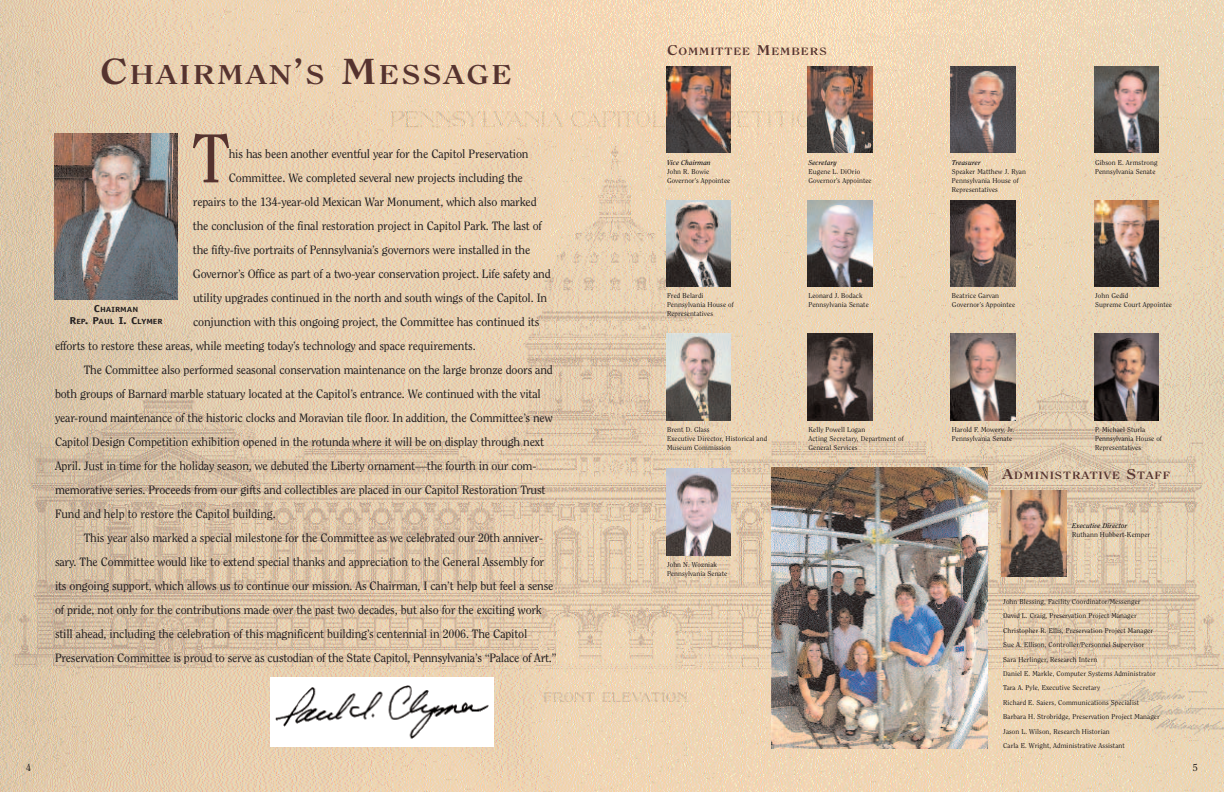
<style>
.page{position:relative;width:1224px;height:792px;background:#fff}
.page>*{position:absolute;margin:0;border:0;box-sizing:border-box;transform-origin:0 0}
.t1{font:68.5px "Clearface";color:#55332f}
.t2{font:700 27px "Clearface";letter-spacing:.065em;color:#55332f;scale:1.25 1}
.t3{font:12px "Clearface";letter-spacing:-.015em;color:#231f20}
.t4{font:700 10.5px "Clearface";letter-spacing:.065em;color:#55332f;scale:1.25 1}
.t5{font:10px "Clearface";color:#231f20}
.t6{font:700 7.5px/12px "Officina Sans";color:#231f20;text-align:center;scale:1.25 1}
.t7{font:7px/9px "Clearface";letter-spacing:.01em;color:#231f20}
.t8{font:italic 700 7px "Clearface";letter-spacing:.01em;color:#231f20}
.s1{font-size:36px}
.s2{font-size:10px}
.s3{font-size:14px}
</style>
<div class="page">
<img style="left:0;top:0;width:1224px;height:792px">
<img style="left:772px;top:467px;width:216px;height:282px">
<img style="left:1002px;top:490px;width:64px;height:87px">
<img style="left:666px;top:67px;width:65px;height:86px">
<img style="left:807px;top:67px;width:65px;height:86px">
<img style="left:951px;top:67px;width:65px;height:86px">
<img style="left:666px;top:200px;width:65px;height:87px">
<img style="left:1094px;top:67px;width:65px;height:86px">
<img style="left:807px;top:200px;width:65px;height:87px">
<img style="left:951px;top:200px;width:65px;height:87px">
<img style="left:1094px;top:200px;width:65px;height:87px">
<img style="left:1094px;top:334px;width:65px;height:86px">
<img style="left:951px;top:334px;width:65px;height:86px">
<img style="left:807px;top:334px;width:65px;height:87px">
<img style="left:666px;top:334px;width:65px;height:87px">
<img style="left:666px;top:469px;width:65px;height:87px">
<img style="left:271px;top:678px;width:223px;height:69px">
<img style="left:54px;top:133px;width:124px;height:167px">
<h2 class="t2" style="left:100px;top:64px;width:331px"><span class="s1">C</span>HAIRMAN<span class="s1">’</span>S <span class="s1">M</span>ESSAGE</h2>
<h1 class="t1" style="left:192px;top:131px;width:40px">T</h1>
<p class="t3" style="left:229px;top:149px;width:301px">his has been another eventful year for the Capitol Preservation</p>
<p class="t3" style="left:229px;top:173px;width:296px">Committee. We completed several new projects including the</p>
<p class="t3" style="left:193px;top:197px;width:345px">repairs to the 134-year-old Mexican War Monument, which also marked</p>
<p class="t3" style="left:193px;top:221px;width:351px">the conclusion of the final restoration project in Capitol Park. The last of</p>
<p class="t3" style="left:193px;top:245px;width:339px">the fifty-five portraits of Pennsylvania’s governors were installed in the</p>
<p class="t3" style="left:193px;top:269px;width:359px">Governor’s Office as part of a two-year conservation project. Life safety and</p>
<p class="t3" style="left:193px;top:293px;width:356px">utility upgrades continued in the north and south wings of the Capitol. In</p>
<p class="t3" style="left:193px;top:317px;width:348px">conjunction with this ongoing project, the Committee has continued its</p>
<p class="t3" style="left:55px;top:341px;width:422px">efforts to restore these areas, while meeting today’s technology and space requirements.</p>
<p class="t3" style="left:84px;top:365px;width:471px">The Committee also performed seasonal conservation maintenance on the large bronze doors and</p>
<p class="t3" style="left:55px;top:389px;width:487px">both groups of Barnard marble statuary located at the Capitol’s entrance. We continued with the vital</p>
<p class="t3" style="left:55px;top:413px;width:499px">year-round maintenance of the historic clocks and Moravian tile floor. In addition, the Committee’s new</p>
<p class="t3" style="left:55px;top:437px;width:491px">Capitol Design Competition exhibition opened in the rotunda where it will be on display through next</p>
<p class="t3" style="left:55px;top:461px;width:483px">April. Just in time for the holiday season, we debuted the Liberty ornament—the fourth in our com-</p>
<p class="t3" style="left:55px;top:485px;width:492px">memorative series. Proceeds from our gifts and collectibles are placed in our Capitol Restoration Trust</p>
<p class="t3" style="left:55px;top:509px;width:222px">Fund and help to restore the Capitol building.</p>
<p class="t3" style="left:84px;top:533px;width:461px">This year also marked a special milestone for the Committee as we celebrated our 20th anniver-</p>
<p class="t3" style="left:55px;top:557px;width:491px">sary. The Committee would like to extend special thanks and appreciation to the General Assembly for</p>
<p class="t3" style="left:55px;top:581px;width:500px">its ongoing support, which allows us to continue our mission. As Chairman, I can’t help but feel a sense</p>
<p class="t3" style="left:55px;top:605px;width:488px">of pride, not only for the contributions made over the past two decades, but also for the exciting work</p>
<p class="t3" style="left:55px;top:629px;width:474px">still ahead, including the celebration of this magnificent building’s centennial in 2006. The Capitol</p>
<p class="t3" style="left:55px;top:653px;width:503px">Preservation Committee is proud to serve as custodian of the State Capitol, Pennsylvania’s “Palace of Art.”</p>
<p class="t6" style="left:69px;top:304px;width:76px"><span class="s2">C</span>HAIRMAN<br><span class="s2">R</span>EP<span class="s2">. P</span>AUL <span class="s2">I. C</span>LYMER</p>
<p class="t4" style="left:667px;top:47px;width:129px"><span class="s3">C</span>OMMITTEE <span class="s3">M</span>EMBERS</p>
<p class="t8" style="left:667px;top:159px;width:45px">Vice Chairman</p>
<p class="t7" style="left:667px;top:167px;width:65px">John R. Bowie<br>Governor’s Appointee</p>
<p class="t8" style="left:808px;top:159px;width:30px">Secretary</p>
<p class="t7" style="left:808px;top:167px;width:65px">Eugene L. DiOrio<br>Governor’s Appointee</p>
<p class="t8" style="left:952px;top:159px;width:30px">Treasurer</p>
<p class="t7" style="left:952px;top:167px;width:75px">Speaker Matthew J. Ryan<br>Pennsylvania House of<br>Representatives</p>
<p class="t7" style="left:1095px;top:158px;width:64px">Gibson E. Armstrong<br>Pennsylvania Senate</p>
<p class="t7" style="left:667px;top:292px;width:68px">Fred Belardi<br>Pennsylvania House of<br>Representatives</p>
<p class="t7" style="left:808px;top:292px;width:62px">Leonard J. Bodack<br>Pennsylvania Senate</p>
<p class="t7" style="left:952px;top:292px;width:65px">Beatrice Garvan<br>Governor’s Appointee</p>
<p class="t7" style="left:1095px;top:292px;width:78px">John Gedid<br>Supreme Court Appointee</p>
<p class="t7" style="left:667px;top:425px;width:102px">Brent D. Glass<br>Executive Director, Historical and<br>Museum Commission</p>
<p class="t7" style="left:808px;top:425px;width:97px">Kelly Powell Logan<br>Acting Secretary, Department of<br>General Services</p>
<p class="t7" style="left:667px;top:560px;width:62px">John N. Wozniak<br>Pennsylvania Senate</p>
<p class="t7" style="left:952px;top:425px;width:64px">Harold F. Mowery, Jr.<br>Pennsylvania Senate</p>
<p class="t7" style="left:1095px;top:425px;width:68px">P. Michael Sturla<br>Pennsylvania House of<br>Representatives</p>
<p class="t4" style="left:1003px;top:471px;width:136px"><span class="s3">A</span>DMINISTRATIVE <span class="s3">S</span>TAFF</p>
<p class="t8" style="left:1072px;top:523px;width:57px">Executive Director</p>
<p class="t7" style="left:1072px;top:531px;width:80px">Ruthann Hubbert-Kemper</p>
<p class="t7" style="left:1003px;top:595px;width:158px;line-height:14.4px">John Blessing, Facility Coordinator/Messenger<br>David L. Craig, Preservation Project Manager Christopher R. Ellis, Preservation Project Manager Sue A. Ellison, Controller/Personnel Supervisor<br>Sara Herlinger, Research Intern<br>Daniel E. Markle, Computer Systems Administrator Tara A. Pyle, Executive Secretary<br>Richard E. Saiers, Communications Specialist Barbara H. Strobridge, Preservation Project Manager Jason L. Wilson, Research Historian<br>Carla E. Wright, Administrative Assistant</p>
<p class="t5" style="left:26px;top:764px;width:6px">4</p>
<p class="t5" style="left:1193px;top:764px;width:6px">5</p>
</div>
